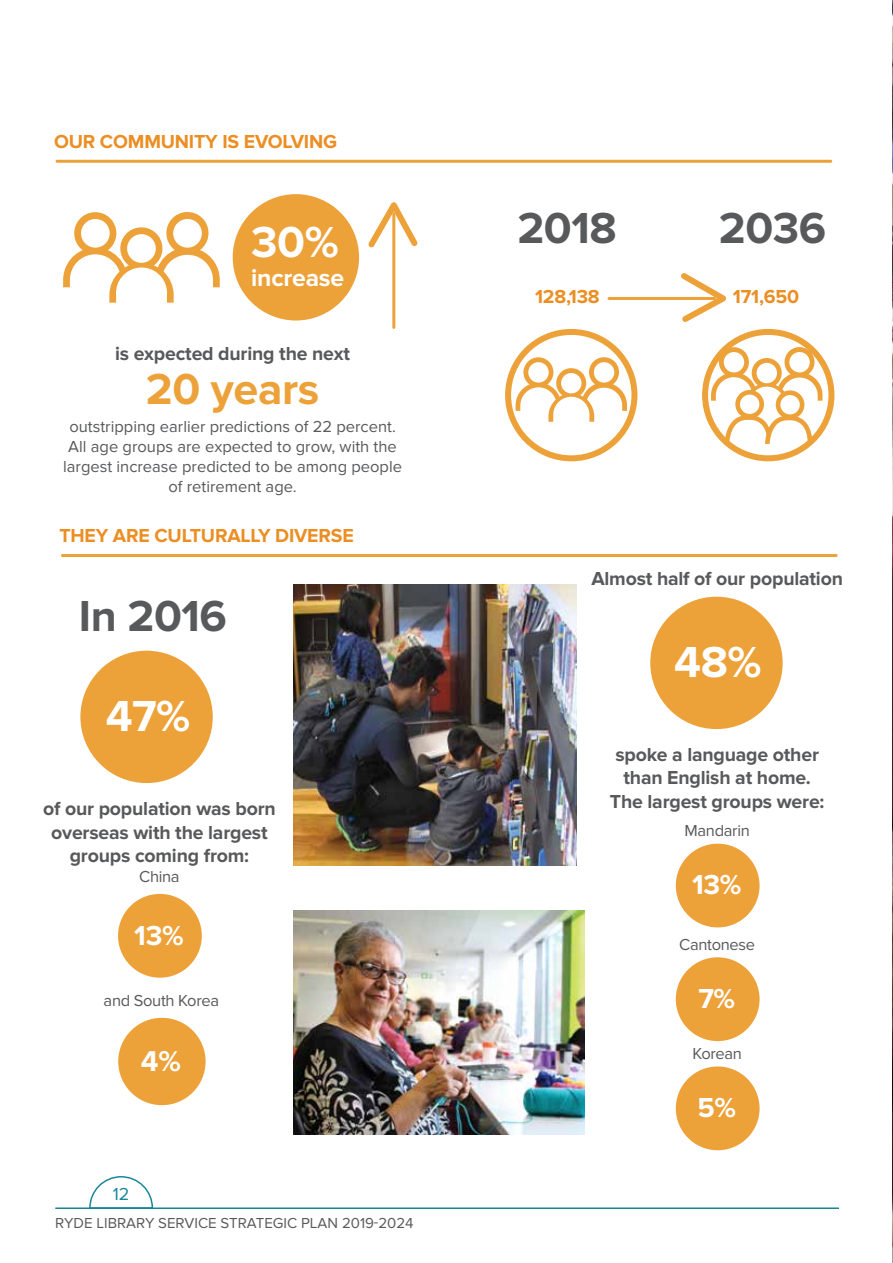
<style>
.page{position:relative;width:893px;height:1263px;background:#fff}
.page>*{position:absolute;margin:0;border:0;box-sizing:border-box;transform-origin:0 0}
.t1{font:700 45px "Proxima Nova";letter-spacing:-.01em;color:#58595b}
.t2{font:700 45px "Proxima Nova";color:#fff}
.t3{font:700 45px "Proxima Nova";letter-spacing:-.01em;color:#eda139}
.t4{font:700 29.7px "Proxima Nova";color:#fff}
.t5{font:700 28.5px "Proxima Nova";color:#fff}
.t6{font:700 24.75px "Proxima Nova";letter-spacing:-.01em;color:#fff}
.t7{font:700 19.5px/23.4px "Proxima Nova";letter-spacing:-.01em;color:#58595b;text-align:center}
.t8{font:700 19.5px "Proxima Nova";letter-spacing:-.01em;color:#eb8e23}
.t9{font:18px "Proxima Nova";color:#178798}
.t10{font:16.5px/19.8px "Proxima Nova";color:#58595b;text-align:center}
.t11{font:16.5px "Proxima Nova";letter-spacing:-.02em;color:#58595b}
.t12{font:15px "Proxima Nova";color:#58595b}
</style>
<div class="page">
<svg style="left:89px;top:1176px;width:64px;height:31px"></svg>
<hr style="left:55px;top:1207px;width:784px;height:2px;background:#178798">
<div style="left:233px;top:194px;width:126px;height:126px;background:#eda139;border-radius:50%"></div>
<hr style="left:57px;top:160px;width:774px;height:3px;background:#eda139">
<hr style="left:62px;top:554px;width:774px;height:3px;background:#eda139">
<svg style="left:63px;top:212px;width:157px;height:91px"></svg>
<svg style="left:516px;top:355px;width:111px;height:67px"></svg>
<div style="left:80px;top:651px;width:133px;height:132px;background:#eda139;border-radius:50%"></div>
<hr style="left:392px;top:214px;width:3px;height:113px;background:#eda139">
<hr style="left:609px;top:297px;width:106px;height:3px;background:#eda139">
<svg style="left:368px;top:202px;width:50px;height:51px"></svg>
<svg style="left:681px;top:273px;width:46px;height:49px"></svg>
<div style="left:505px;top:329px;width:132px;height:132px;border:6px solid #eda139;border-radius:50%"></div>
<svg style="left:711px;top:345px;width:111px;height:104px"></svg>
<div style="left:702px;top:329px;width:132px;height:132px;border:6px solid #eda139;border-radius:50%"></div>
<img style="left:293px;top:584px;width:283px;height:281px">
<img style="left:293px;top:910px;width:291px;height:225px">
<div style="left:118px;top:894px;width:84px;height:84px;background:#eda139;border-radius:50%"></div>
<div style="left:118px;top:1018px;width:88px;height:87px;background:#eda139;border-radius:50%"></div>
<div style="left:650px;top:597px;width:133px;height:132px;background:#eda139;border-radius:50%"></div>
<div style="left:676px;top:844px;width:84px;height:83px;background:#eda139;border-radius:50%"></div>
<div style="left:676px;top:957px;width:84px;height:84px;background:#eda139;border-radius:50%"></div>
<div style="left:676px;top:1066px;width:84px;height:84px;background:#eda139;border-radius:50%"></div>
<img style="left:892px;top:0;width:1px;height:1263px">
<p class="t8" style="left:54px;top:130px;width:285px">OUR COMMUNITY IS EVOLVING</p>
<h1 class="t2" style="left:251px;top:216px;width:89px">30%</h1>
<p class="t6" style="left:251px;top:264px;width:94px">increase</p>
<p class="t7" style="left:115px;top:343px;width:237px">is expected during the next</p>
<h1 class="t3" style="left:146px;top:363px;width:175px">20 years</h1>
<p class="t10" style="left:63px;top:417px;width:340px">outstripping earlier predictions of 22 percent.<br>All age groups are expected to grow, with the largest increase predicted to be among people of retirement age.</p>
<p class="t8" style="left:59px;top:524px;width:296px">THEY ARE CULTURALLY DIVERSE</p>
<h1 class="t1" style="left:79px;top:590px;width:149px">In 2016</h1>
<h1 class="t2" style="left:106px;top:690px;width:86px">47%</h1>
<p class="t7" style="left:43px;top:798px;width:234px">of our population was born overseas with the largest groups coming from:</p>
<p class="t10" style="left:139px;top:867px;width:42px">China</p>
<h3 class="t5" style="left:134px;top:919px;width:51px">13%</h3>
<p class="t11" style="left:104px;top:991px;width:117px">and South Korea</p>
<h2 class="t4" style="left:141px;top:1044px;width:41px">4%</h2>
<p class="t9" style="left:113px;top:1184px;width:18px">12</p>
<p class="t12" style="left:55px;top:1214px;width:360px">RYDE LIBRARY SERVICE STRATEGIC PLAN 2019-2024</p>
<h1 class="t1" style="left:517px;top:203px;width:101px">2018</h1>
<h1 class="t1" style="left:719px;top:203px;width:109px">2036</h1>
<p class="t8" style="left:535px;top:285px;width:66px">128,138</p>
<p class="t8" style="left:733px;top:285px;width:68px">171,650</p>
<p class="t7" style="left:591px;top:568px;width:253px">Almost half of our population</p>
<h1 class="t2" style="left:674px;top:636px;width:89px">48%</h1>
<p class="t7" style="left:610px;top:744px;width:216px">spoke a language other than English at home.<br>The largest groups were:</p>
<p class="t11" style="left:685px;top:821px;width:67px">Mandarin</p>
<h3 class="t5" style="left:692px;top:868px;width:51px">13%</h3>
<p class="t11" style="left:679px;top:935px;width:77px">Cantonese</p>
<h3 class="t5" style="left:698px;top:982px;width:38px">7%</h3>
<p class="t10" style="left:692px;top:1044px;width:51px">Korean</p>
<h3 class="t5" style="left:697px;top:1091px;width:40px">5%</h3>
</div>
